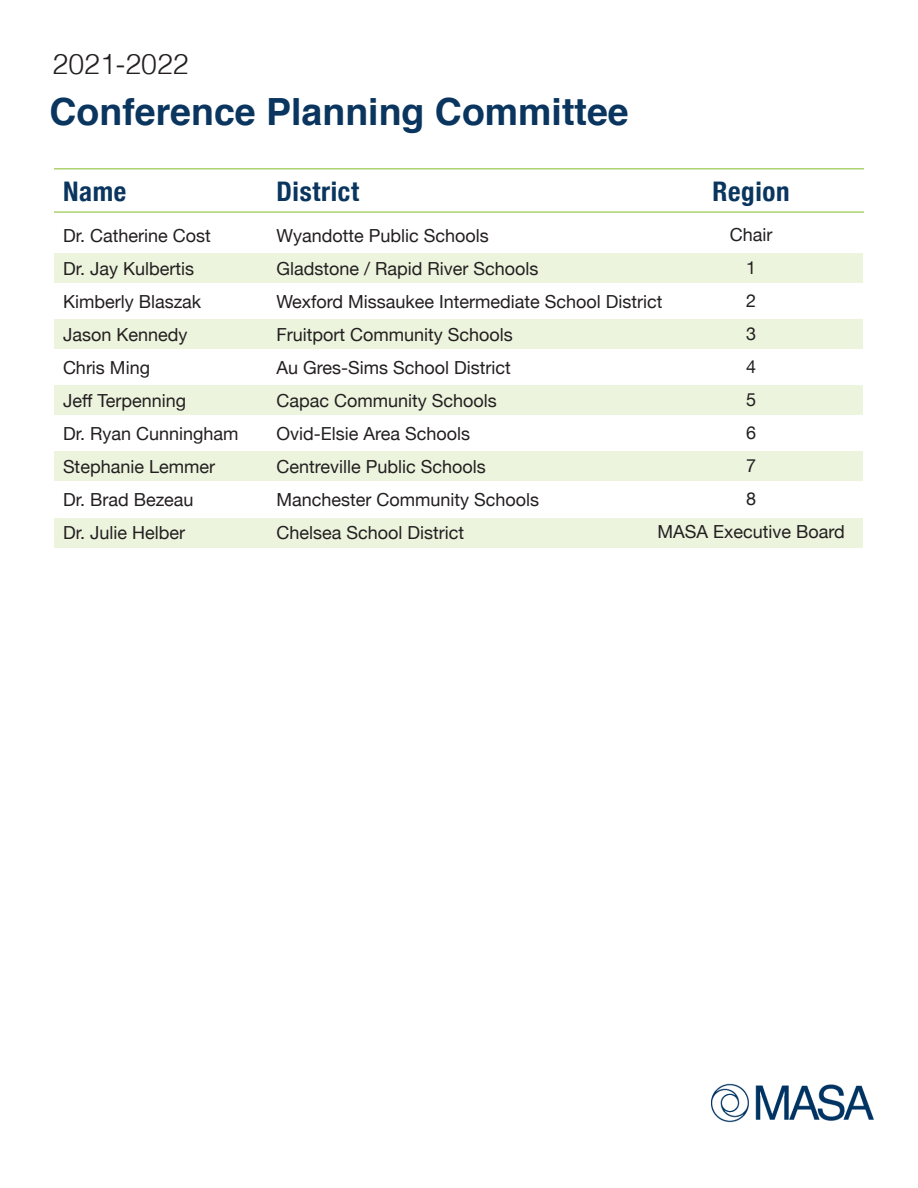
<style>
.page{position:relative;width:918px;height:1188px;background:#fff}
.page>*{position:absolute;margin:0;border:0;box-sizing:border-box;transform-origin:0 0}
.t1{font:700 37.5px "Helvetica";color:#0a355e}
.t2{font:300 28.5px "Helvetica";color:#231f20}
.t3{font:700 condensed 27px "Helvetica Neue";letter-spacing:.025em;color:#0a355e}
.t4{font:18px "Helvetica Neue";color:#231f20}
</style>
<div class="page">
<hr style="left:54px;top:169px;width:810px;height:1px;background:#82bb27">
<hr style="left:54px;top:212px;width:810px;height:1px;background:#82bb27">
<img style="left:712px;top:1083px;width:162px;height:40px">
<div style="left:55px;top:253px;width:808px;height:30px;background:#ecf4de"></div>
<div style="left:55px;top:320px;width:808px;height:29px;background:#ecf4de"></div>
<div style="left:55px;top:518px;width:808px;height:29px;background:#ecf4de"></div>
<div style="left:55px;top:386px;width:808px;height:29px;background:#ecf4de"></div>
<div style="left:55px;top:452px;width:808px;height:29px;background:#ecf4de"></div>
<p class="t2" style="left:52px;top:40px;width:138px">2021-2022</p>
<p class="t1" style="left:50px;top:82px;width:581px">Conference Planning Committee</p>
<p class="t3" style="left:63px;top:169px;width:65px">Name</p>
<p class="t3" style="left:276px;top:169px;width:84px">District</p>
<p class="t3" style="left:712px;top:169px;width:79px">Region</p>
<p class="t4" style="left:63px;top:222px;width:149px">Dr. Catherine Cost</p>
<p class="t4" style="left:63px;top:255px;width:133px">Dr. Jay Kulbertis</p>
<p class="t4" style="left:63px;top:288px;width:140px">Kimberly Blaszak</p>
<p class="t4" style="left:63px;top:321px;width:126px">Jason Kennedy</p>
<p class="t4" style="left:63px;top:354px;width:89px">Chris Ming</p>
<p class="t4" style="left:63px;top:387px;width:125px">Jeff Terpenning</p>
<p class="t4" style="left:63px;top:420px;width:177px">Dr. Ryan Cunningham</p>
<p class="t4" style="left:63px;top:453px;width:154px">Stephanie Lemmer</p>
<p class="t4" style="left:63px;top:486px;width:132px">Dr. Brad Bezeau</p>
<p class="t4" style="left:63px;top:519px;width:124px">Dr. Julie Helber</p>
<p class="t4" style="left:730px;top:221px;width:44px">Chair</p>
<p class="t4" style="left:746px;top:254px;width:12px">1</p>
<p class="t4" style="left:746px;top:287px;width:12px">2</p>
<p class="t4" style="left:746px;top:320px;width:12px">3</p>
<p class="t4" style="left:746px;top:353px;width:12px">4</p>
<p class="t4" style="left:746px;top:386px;width:12px">5</p>
<p class="t4" style="left:746px;top:419px;width:12px">6</p>
<p class="t4" style="left:746px;top:452px;width:12px">7</p>
<p class="t4" style="left:746px;top:485px;width:12px">8</p>
<p class="t4" style="left:657px;top:518px;width:189px">MASA Executive Board</p>
<p class="t4" style="left:276px;top:222px;width:214px">Wyandotte Public Schools</p>
<p class="t4" style="left:276px;top:255px;width:264px">Gladstone / Rapid River Schools</p>
<p class="t4" style="left:276px;top:288px;width:388px">Wexford Missaukee Intermediate School District</p>
<p class="t4" style="left:276px;top:321px;width:238px">Fruitport Community Schools</p>
<p class="t4" style="left:276px;top:354px;width:236px">Au Gres-Sims School District</p>
<p class="t4" style="left:276px;top:387px;width:222px">Capac Community Schools</p>
<p class="t4" style="left:276px;top:420px;width:195px">Ovid-Elsie Area Schools</p>
<p class="t4" style="left:276px;top:453px;width:211px">Centreville Public Schools</p>
<p class="t4" style="left:276px;top:486px;width:264px">Manchester Community Schools</p>
<p class="t4" style="left:276px;top:519px;width:189px">Chelsea School District</p>
</div>
